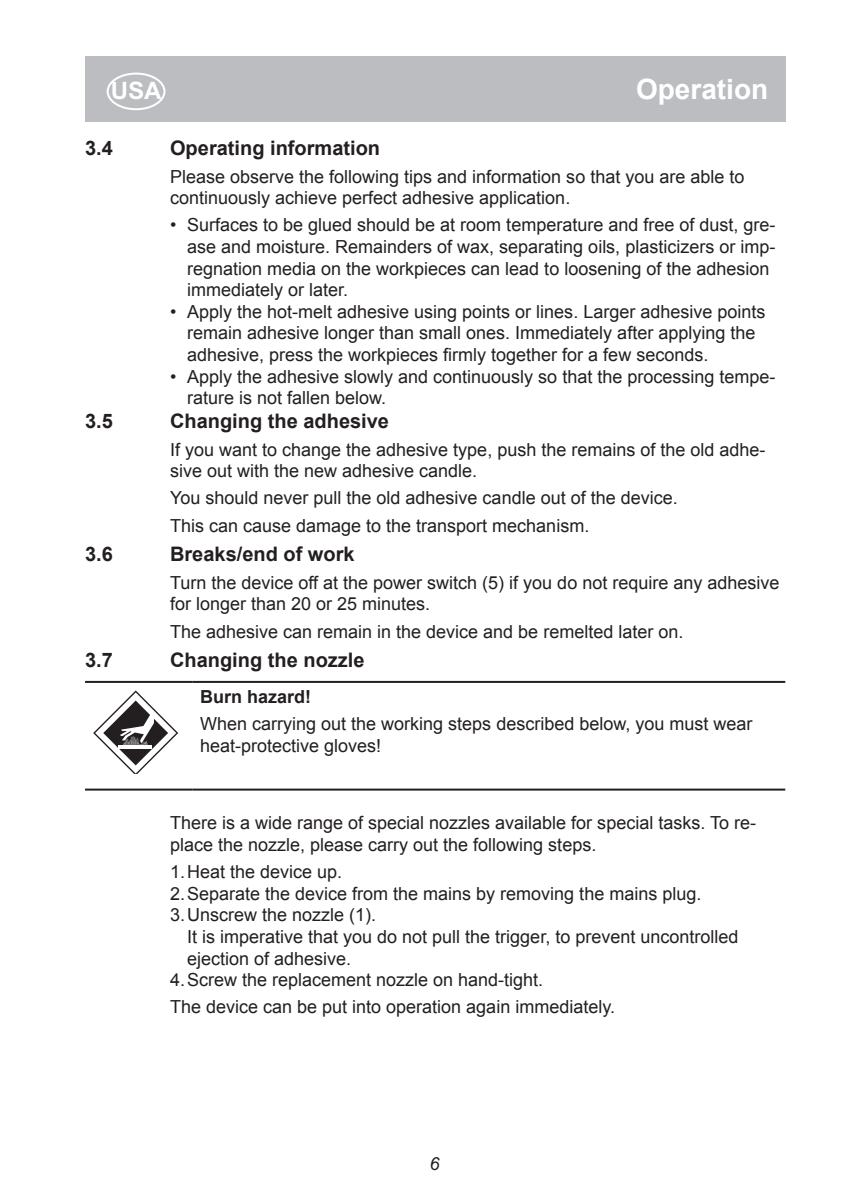
<style>
.page{position:relative;width:842px;height:1191px;background:#fff}
.page>*{position:absolute;margin:0;border:0;box-sizing:border-box;transform-origin:0 0}
.t1{font:700 28px "Arial";color:#fff}
.t2{font:700 24px "Arial";color:#fff}
.t3{font:700 20px "Arial";color:#231f20}
.t4{font:18px/21.6px "Arial";color:#231f20}
.t5{font:700 18px "Arial";color:#231f20}
.t6{font:italic 18px "Arial";color:#231f20}
</style>
<div class="page">
<hr style="left:85px;top:681px;width:107px;height:2px;background:#231f20">
<hr style="left:192px;top:681px;width:593px;height:2px;background:#231f20">
<hr style="left:85px;top:788px;width:107px;height:2px;background:#231f20">
<hr style="left:192px;top:788px;width:593px;height:2px;background:#231f20">
<svg style="left:93px;top:690px;width:85px;height:83px"></svg>
<div style="left:85px;top:57px;width:700px;height:65px;background:#bcbdc0"></div>
<div style="left:107px;top:73px;width:58px;height:37px;border:2px solid #fff;border-radius:50%"></div>
<h2 class="t2" style="left:111px;top:77px;width:52px">USA</h2>
<h1 class="t1" style="left:636px;top:74px;width:134px">Operation</h1>
<p class="t3" style="left:85px;top:137px;width:29px">3.4</p>
<p class="t3" style="left:170px;top:137px;width:212px">Operating information</p>
<p class="t4" style="left:170px;top:165px;width:576px">Please observe the following tips and information so that you are able to continuously achieve perfect adhesive application.</p>
<p class="t4" style="left:187px;top:214px;width:590px;text-indent:-17px">• Surfaces to be glued should be at room temperature and free of dust, gre&shy;ase and moisture. Remainders of wax, separating oils, plasticizers or imp&shy;regnation media on the workpieces can lead to loosening of the adhesion immediately or later.</p>
<p class="t4" style="left:187px;top:301px;width:580px;text-indent:-17px">• Apply the hot-melt adhesive using points or lines. Larger adhesive points remain adhesive longer than small ones. Immediately after applying the adhesive, press the workpieces firmly together for a few seconds.</p>
<p class="t4" style="left:187px;top:365px;width:590px;text-indent:-17px">• Apply the adhesive slowly and continuously so that the processing tempe&shy;rature is not fallen below.</p>
<p class="t3" style="left:85px;top:410px;width:29px">3.5</p>
<p class="t3" style="left:170px;top:410px;width:220px">Changing the adhesive</p>
<p class="t4" style="left:170px;top:438px;width:597px">If you want to change the adhesive type, push the remains of the old adhe&shy;sive out with the new adhesive candle.</p>
<p class="t4" style="left:170px;top:484px;width:509px;line-height:27.2px">You should never pull the old adhesive candle out of the device.<br>This can cause damage to the transport mechanism.</p>
<p class="t3" style="left:85px;top:543px;width:29px">3.6</p>
<p class="t3" style="left:170px;top:543px;width:186px">Breaks/end of work</p>
<p class="t4" style="left:170px;top:571px;width:611px">Turn the device off at the power switch (5) if you do not require any adhesive for longer than 20 or 25 minutes.</p>
<p class="t4" style="left:170px;top:620px;width:515px">The adhesive can remain in the device and be remelted later on.</p>
<p class="t3" style="left:85px;top:649px;width:29px">3.7</p>
<p class="t3" style="left:170px;top:649px;width:196px">Changing the nozzle</p>
<p class="t5" style="left:200px;top:686px;width:113px">Burn hazard!</p>
<p class="t4" style="left:200px;top:713px;width:554px">When carrying out the working steps described below, you must wear heat-protective gloves!</p>
<p class="t4" style="left:170px;top:812px;width:587px">There is a wide range of special nozzles available for special tasks. To re&shy;place the nozzle, please carry out the following steps.</p>
<p class="t4" style="left:170px;top:861px;width:533px">1.Heat the device up.<br>2.Separate the device from the mains by removing the mains plug.<br>3.Unscrew the nozzle (1).</p>
<p class="t4" style="left:187px;top:925px;width:553px">It is imperative that you do not pull the trigger, to prevent uncontrolled</p>
<p class="t4" style="left:187px;top:947px;width:166px">ejection of adhesive.</p>
<p class="t4" style="left:170px;top:969px;width:375px">4.Screw the replacement nozzle on hand-tight.</p>
<p class="t4" style="left:170px;top:996px;width:446px">The device can be put into operation again immediately.</p>
<p class="t6" style="left:429px;top:1153px;width:12px">6</p>
</div>
